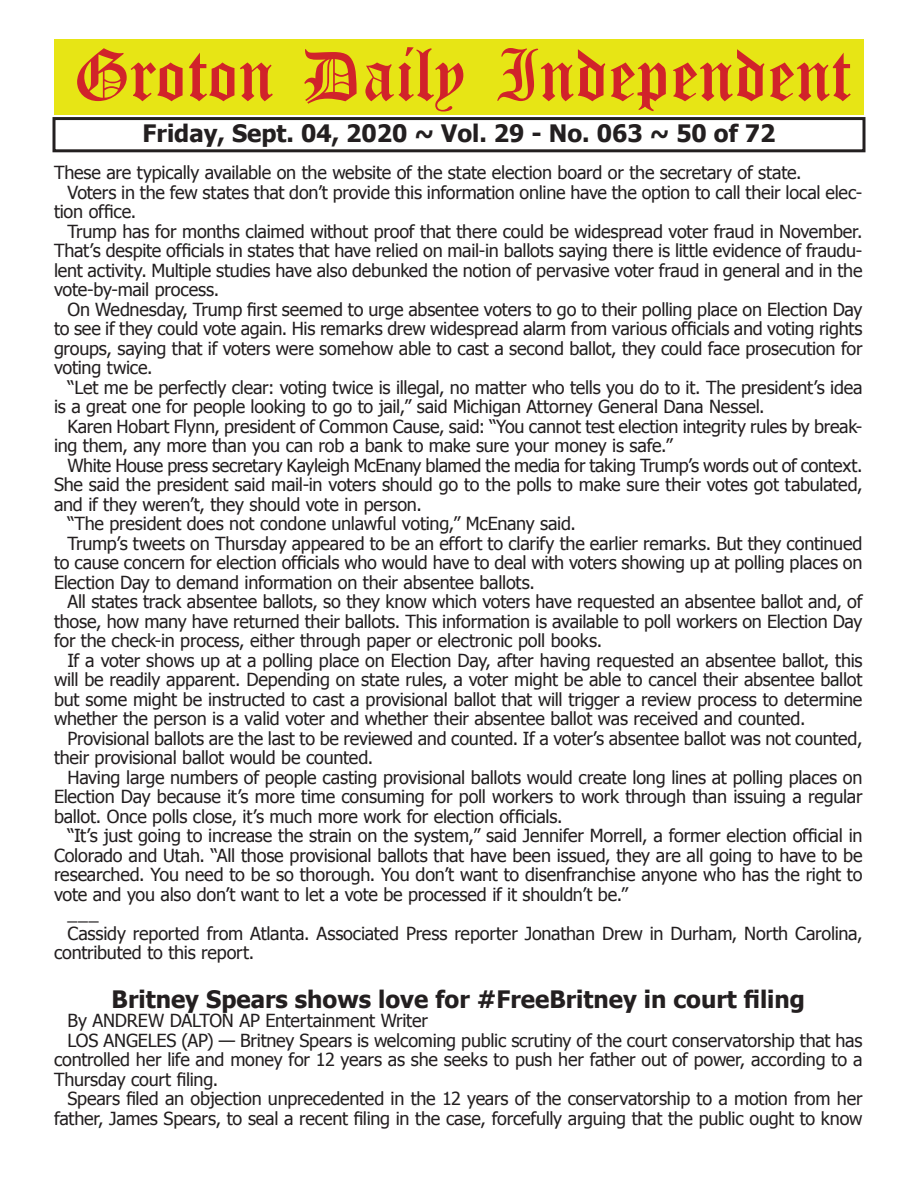
<style>
.page{position:relative;width:918px;height:1188px;background:#fff}
.page>*{position:absolute;margin:0;border:0;box-sizing:border-box;transform-origin:0 0}
.t1{font:54px "Old English Five";color:#d1232a}
.t2{font:700 24px "Tahoma";color:#231f20}
.t3{font:18px "Tahoma";letter-spacing:-.01em;color:#231f20}
</style>
<div class="page">
<div style="left:52px;top:117px;width:814px;height:35px;border:3px solid #231f20"></div>
<div style="left:54px;top:40px;width:810px;height:75px;background:#e7e515"></div>
<h1 class="t1" style="left:73px;top:50px;width:779px">Groton Daily Independent</h1>
<h2 class="t2" style="left:143px;top:116px;width:634px">Friday, Sept. 04, 2020 ~ Vol. 29 - No. 063 ~ 50 of 72</h2>
<p class="t3" style="left:54px;top:161px;width:749px">These are typically available on the website of the state election board or the secretary of state.</p>
<p class="t3" style="left:68px;top:180px;width:796px">Voters in the few states that don’t provide this information online have the option to call their local elec-</p>
<p class="t3" style="left:54px;top:200px;width:84px">tion office.</p>
<p class="t3" style="left:68px;top:219px;width:796px">Trump has for months claimed without proof that there could be widespread voter fraud in November.</p>
<p class="t3" style="left:54px;top:239px;width:810px">That’s despite officials in states that have relied on mail-in ballots saying there is little evidence of fraudu-</p>
<p class="t3" style="left:54px;top:258px;width:810px">lent activity. Multiple studies have also debunked the notion of pervasive voter fraud in general and in the</p>
<p class="t3" style="left:54px;top:278px;width:167px">vote-by-mail process.</p>
<p class="t3" style="left:68px;top:297px;width:797px">On Wednesday, Trump first seemed to urge absentee voters to go to their polling place on Election Day</p>
<p class="t3" style="left:54px;top:317px;width:810px">to see if they could vote again. His remarks drew widespread alarm from various officials and voting rights</p>
<p class="t3" style="left:54px;top:336px;width:810px">groups, saying that if voters were somehow able to cast a second ballot, they could face prosecution for</p>
<p class="t3" style="left:54px;top:356px;width:100px">voting twice.</p>
<p class="t3" style="left:68px;top:375px;width:796px">“Let me be perfectly clear: voting twice is illegal, no matter who tells you do to it. The president’s idea</p>
<p class="t3" style="left:54px;top:395px;width:712px">is a great one for people looking to go to jail,” said Michigan Attorney General Dana Nessel.</p>
<p class="t3" style="left:68px;top:414px;width:796px">Karen Hobart Flynn, president of Common Cause, said: “You cannot test election integrity rules by break-</p>
<p class="t3" style="left:54px;top:434px;width:620px">ing them, any more than you can rob a bank to make sure your money is safe.”</p>
<p class="t3" style="left:68px;top:453px;width:796px">White House press secretary Kayleigh McEnany blamed the media for taking Trump’s words out of context.</p>
<p class="t3" style="left:54px;top:473px;width:810px">She said the president said mail-in voters should go to the polls to make sure their votes got tabulated,</p>
<p class="t3" style="left:54px;top:492px;width:369px">and if they weren’t, they should vote in person.</p>
<p class="t3" style="left:68px;top:512px;width:510px">“The president does not condone unlawful voting,” McEnany said.</p>
<p class="t3" style="left:68px;top:531px;width:797px">Trump’s tweets on Thursday appeared to be an effort to clarify the earlier remarks. But they continued</p>
<p class="t3" style="left:54px;top:551px;width:810px">to cause concern for election officials who would have to deal with voters showing up at polling places on</p>
<p class="t3" style="left:54px;top:570px;width:482px">Election Day to demand information on their absentee ballots.</p>
<p class="t3" style="left:68px;top:590px;width:796px">All states track absentee ballots, so they know which voters have requested an absentee ballot and, of</p>
<p class="t3" style="left:54px;top:609px;width:810px">those, how many have returned their ballots. This information is available to poll workers on Election Day</p>
<p class="t3" style="left:54px;top:629px;width:550px">for the check-in process, either through paper or electronic poll books.</p>
<p class="t3" style="left:68px;top:648px;width:797px">If a voter shows up at a polling place on Election Day, after having requested an absentee ballot, this</p>
<p class="t3" style="left:54px;top:668px;width:810px">will be readily apparent. Depending on state rules, a voter might be able to cancel their absentee ballot</p>
<p class="t3" style="left:54px;top:687px;width:810px">but some might be instructed to cast a provisional ballot that will trigger a review process to determine</p>
<p class="t3" style="left:54px;top:707px;width:753px">whether the person is a valid voter and whether their absentee ballot was received and counted.</p>
<p class="t3" style="left:68px;top:726px;width:796px">Provisional ballots are the last to be reviewed and counted. If a voter’s absentee ballot was not counted,</p>
<p class="t3" style="left:54px;top:746px;width:321px">their provisional ballot would be counted.</p>
<p class="t3" style="left:68px;top:765px;width:797px">Having large numbers of people casting provisional ballots would create long lines at polling places on</p>
<p class="t3" style="left:54px;top:784px;width:810px">Election Day because it’s more time consuming for poll workers to work through than issuing a regular</p>
<p class="t3" style="left:54px;top:804px;width:510px">ballot. Once polls close, it’s much more work for election officials.</p>
<p class="t3" style="left:68px;top:823px;width:797px">“It’s just going to increase the strain on the system,” said Jennifer Morrell, a former election official in</p>
<p class="t3" style="left:54px;top:843px;width:810px">Colorado and Utah. “All those provisional ballots that have been issued, they are all going to have to be</p>
<p class="t3" style="left:54px;top:862px;width:810px">researched. You need to be so thorough. You don’t want to disenfranchise anyone who has the right to</p>
<p class="t3" style="left:54px;top:882px;width:576px">vote and you also don’t want to let a vote be processed if it shouldn’t be.”</p>
<p class="t3" style="left:68px;top:901px;width:33px">___</p>
<p class="t3" style="left:68px;top:921px;width:797px">Cassidy reported from Atlanta. Associated Press reporter Jonathan Drew in Durham, North Carolina,</p>
<p class="t3" style="left:54px;top:940px;width:202px">contributed to this report.</p>
<h2 class="t2" style="left:112px;top:982px;width:695px">Britney Spears shows love for #FreeBritney in court filing</h2>
<p class="t3" style="left:68px;top:1008px;width:362px">By ANDREW DALTON AP Entertainment Writer</p>
<p class="t3" style="left:68px;top:1028px;width:797px">LOS ANGELES (AP) — Britney Spears is welcoming public scrutiny of the court conservatorship that has</p>
<p class="t3" style="left:54px;top:1047px;width:810px">controlled her life and money for 12 years as she seeks to push her father out of power, according to a</p>
<p class="t3" style="left:54px;top:1067px;width:166px">Thursday court filing.</p>
<p class="t3" style="left:68px;top:1086px;width:797px">Spears filed an objection unprecedented in the 12 years of the conservatorship to a motion from her</p>
<p class="t3" style="left:54px;top:1106px;width:810px">father, James Spears, to seal a recent filing in the case, forcefully arguing that the public ought to know</p>
</div>
